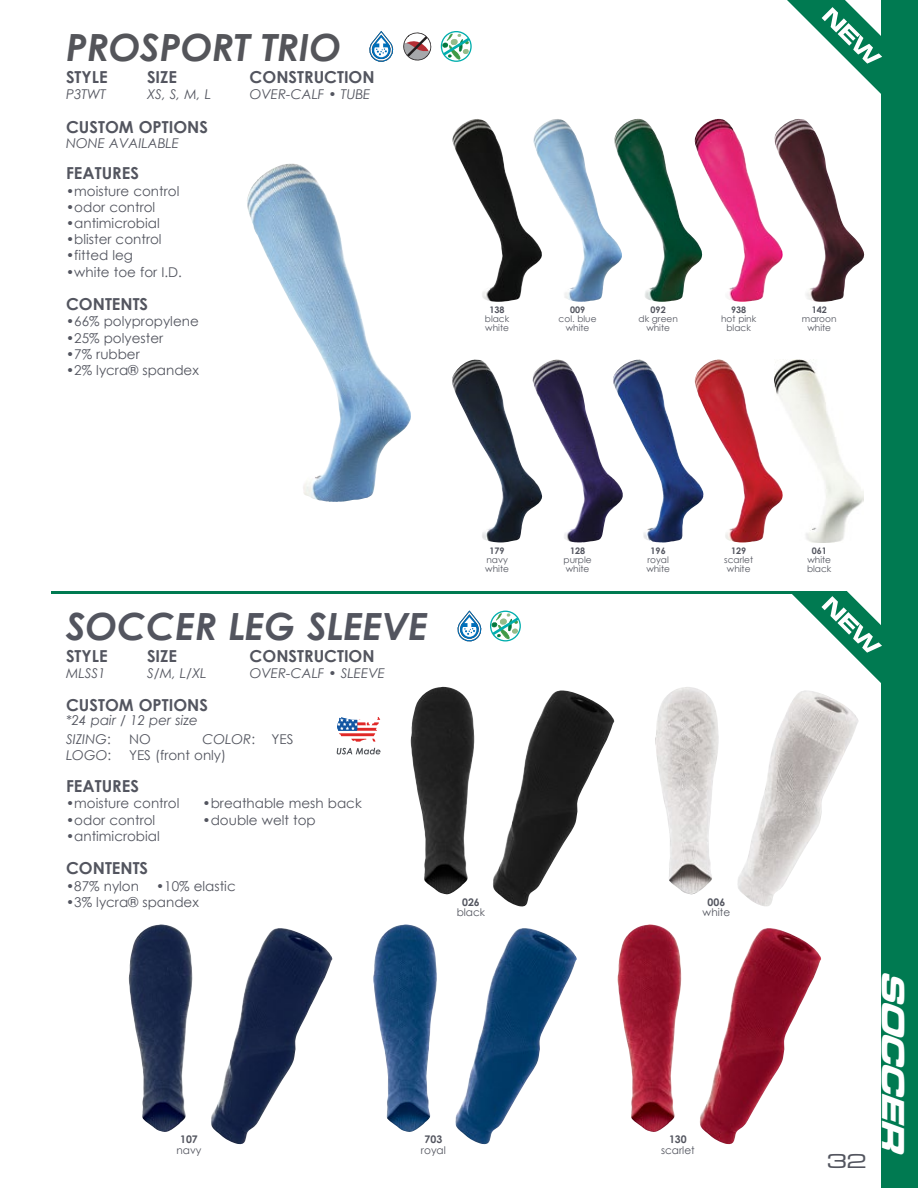
<style>
.page{position:relative;width:918px;height:1188px;background:#fff}
.page>*{position:absolute;margin:0;border:0;box-sizing:border-box;transform-origin:0 0}
.t1{font:italic 700 37.5px "Century Gothic";color:#53555f}
.t2{font:italic 700 37.5px "Century Gothic";color:#54555a}
.t3{font:italic 33px "Microgramma D Bold Exte";color:#fff}
.t4{font:21px "Microgramma D Medi Exte";color:#53555f;scale:1.13 1}
.t5{font:700 16.5px "Century Gothic";color:#53555f}
.t6{font:13.5px "Century Gothic";color:#53555f}
.t7{font:italic 13.5px/19.2px "Century Gothic";color:#53555f}
.t8{font:10.5px "Century Gothic";color:#53555f}
.t9{font:700 10.5px "Century Gothic";color:#53555f}
.t10{font:9px/9px "Century Gothic";color:#53555f}
.t11{font:700 9px "Century Gothic";color:#53555f}
.s1{font-style:normal}
</style>
<div class="page">
<svg style="left:369px;top:31px;width:103px;height:31px"></svg>
<img style="left:542px;top:360px;width:71px;height:183px">
<img style="left:452px;top:119px;width:81px;height:183px">
<img style="left:702px;top:119px;width:72px;height:183px">
<div style="left:882px;top:0;width:36px;height:1188px;background:#007a51"></div>
<img style="left:533px;top:119px;width:81px;height:183px">
<img style="left:614px;top:119px;width:88px;height:183px">
<img style="left:774px;top:119px;width:90px;height:183px">
<img style="left:613px;top:360px;width:82px;height:183px">
<img style="left:247px;top:164px;width:164px;height:338px">
<img style="left:783px;top:360px;width:81px;height:183px">
<img style="left:695px;top:360px;width:88px;height:183px">
<img style="left:452px;top:359px;width:90px;height:184px">
<svg style="left:457px;top:610px;width:64px;height:32px"></svg>
<svg style="left:787px;top:0;width:95px;height:98px"></svg>
<hr style="left:51px;top:591px;width:744px;height:3px;background:#007a51">
<svg style="left:792px;top:591px;width:90px;height:96px"></svg>
<img style="left:411px;top:687px;width:203px;height:220px">
<img style="left:373px;top:925px;width:204px;height:219px">
<img style="left:129px;top:925px;width:203px;height:219px">
<img style="left:618px;top:925px;width:203px;height:219px">
<svg style="left:337px;top:717px;width:44px;height:37px"></svg>
<img style="left:655px;top:687px;width:204px;height:220px">
<h1 class="t2" style="left:66px;top:19px;width:276px">PROSPORT TRIO</h1>
<p class="t5" style="left:66px;top:64px;width:43px">STYLE</p>
<p class="t5" style="left:147px;top:64px;width:32px">SIZE</p>
<p class="t5" style="left:250px;top:64px;width:127px">CONSTRUCTION</p>
<p class="t7" style="left:66px;top:85px;width:41px">P3TWT</p>
<p class="t7" style="left:147px;top:85px;width:65px">XS, S, M, L</p>
<p class="t7" style="left:250px;top:85px;width:122px">OVER-CALF • TUBE</p>
<p class="t5" style="left:66px;top:114px;width:144px">CUSTOM OPTIONS</p>
<p class="t7" style="left:66px;top:133px;width:115px">NONE AVAILABLE</p>
<p class="t5" style="left:66px;top:161px;width:74px">FEATURES</p>
<p class="t6" style="left:66px;top:181px;width:115px">•moisture control</p>
<p class="t6" style="left:66px;top:197px;width:91px">•odor control</p>
<p class="t6" style="left:66px;top:214px;width:95px">•antimicrobial</p>
<p class="t6" style="left:66px;top:230px;width:97px">•blister control</p>
<p class="t6" style="left:66px;top:246px;width:68px">•fitted leg</p>
<p class="t6" style="left:66px;top:262px;width:117px">•white toe for I.D.</p>
<p class="t5" style="left:66px;top:292px;width:84px">CONTENTS</p>
<p class="t6" style="left:66px;top:312px;width:134px">•66% polypropylene</p>
<p class="t6" style="left:66px;top:328px;width:99px">•25% polyester</p>
<p class="t6" style="left:66px;top:344px;width:75px">•7% rubber</p>
<p class="t6" style="left:66px;top:361px;width:134px">•2% lycra® spandex</p>
<p class="t11" style="left:490px;top:303px;width:17px">138</p>
<p class="t10" style="left:485px;top:314px;width:26px">black white</p>
<p class="t11" style="left:570px;top:303px;width:17px">009</p>
<p class="t10" style="left:559px;top:314px;width:40px;text-align:center">col. blue white</p>
<p class="t11" style="left:651px;top:303px;width:17px">092</p>
<p class="t10" style="left:639px;top:314px;width:41px;text-align:center">dk green white</p>
<p class="t11" style="left:731px;top:303px;width:17px">938</p>
<p class="t10" style="left:721px;top:314px;width:37px;text-align:center">hot pink black</p>
<p class="t11" style="left:812px;top:303px;width:17px">142</p>
<p class="t10" style="left:802px;top:314px;width:36px;text-align:center">maroon white</p>
<h1 class="t1" style="left:66px;top:598px;width:364px">SOCCER LEG SLEEVE</h1>
<p class="t5" style="left:66px;top:643px;width:43px">STYLE</p>
<p class="t5" style="left:147px;top:643px;width:32px">SIZE</p>
<p class="t5" style="left:250px;top:643px;width:127px">CONSTRUCTION</p>
<p class="t7" style="left:66px;top:663px;width:41px">MLSS1</p>
<p class="t7" style="left:147px;top:663px;width:61px">S/M, L/XL</p>
<p class="t7" style="left:250px;top:663px;width:137px">OVER-CALF • SLEEVE</p>
<p class="t5" style="left:66px;top:693px;width:144px">CUSTOM OPTIONS</p>
<p class="t7" style="left:66px;top:710px;width:133px">*24 pair / 12 per size<br>SIZING<span class="s1">:</span></p>
<p class="t6" style="left:129px;top:730px;width:23px">NO</p>
<p class="t7" style="left:203px;top:729px;width:93px">COLOR<span class="s1">: YES</span></p>
<p class="t11" style="left:490px;top:544px;width:17px">179</p>
<p class="t10" style="left:485px;top:555px;width:25px">navy white</p>
<p class="t7" style="left:66px;top:746px;width:47px">LOGO<span class="s1">:</span></p>
<p class="t6" style="left:129px;top:746px;width:99px">YES (front only)</p>
<p class="t5" style="left:66px;top:774px;width:74px">FEATURES</p>
<p class="t6" style="left:66px;top:794px;width:115px">•moisture control</p>
<p class="t6" style="left:203px;top:794px;width:161px">•breathable mesh back</p>
<p class="t6" style="left:66px;top:810px;width:91px">•odor control</p>
<p class="t6" style="left:203px;top:810px;width:115px">•double welt top</p>
<p class="t6" style="left:66px;top:826px;width:95px">•antimicrobial</p>
<p class="t5" style="left:66px;top:856px;width:84px">CONTENTS</p>
<p class="t6" style="left:66px;top:876px;width:74px">•87% nylon</p>
<p class="t6" style="left:156px;top:876px;width:81px">•10% elastic</p>
<p class="t6" style="left:66px;top:892px;width:134px">•3% lycra® spandex</p>
<p class="t9" style="left:462px;top:894px;width:19px">026</p>
<p class="t8" style="left:457px;top:905px;width:30px">black</p>
<p class="t9" style="left:180px;top:1132px;width:19px">107</p>
<p class="t8" style="left:177px;top:1143px;width:27px">navy</p>
<p class="t9" style="left:425px;top:1132px;width:19px">703</p>
<p class="t8" style="left:421px;top:1143px;width:26px">royal</p>
<p class="t11" style="left:570px;top:544px;width:17px">128</p>
<p class="t10" style="left:564px;top:555px;width:30px">purple white</p>
<p class="t11" style="left:651px;top:544px;width:17px">196</p>
<p class="t10" style="left:646px;top:555px;width:25px">royal white</p>
<p class="t11" style="left:731px;top:544px;width:17px">129</p>
<p class="t10" style="left:724px;top:555px;width:30px">scarlet white</p>
<p class="t11" style="left:812px;top:544px;width:17px">061</p>
<p class="t10" style="left:807px;top:555px;width:26px">white black</p>
<p class="t9" style="left:708px;top:894px;width:19px">006</p>
<p class="t8" style="left:703px;top:905px;width:29px">white</p>
<p class="t9" style="left:669px;top:1132px;width:19px">130</p>
<p class="t8" style="left:661px;top:1143px;width:35px">scarlet</p>
<h3 class="t4" style="left:827px;top:1147px;width:36px">32</h3>
<h2 class="t3" style="left:916px;top:971px;width:194px;rotate:90deg">SOCCER</h2>
</div>
